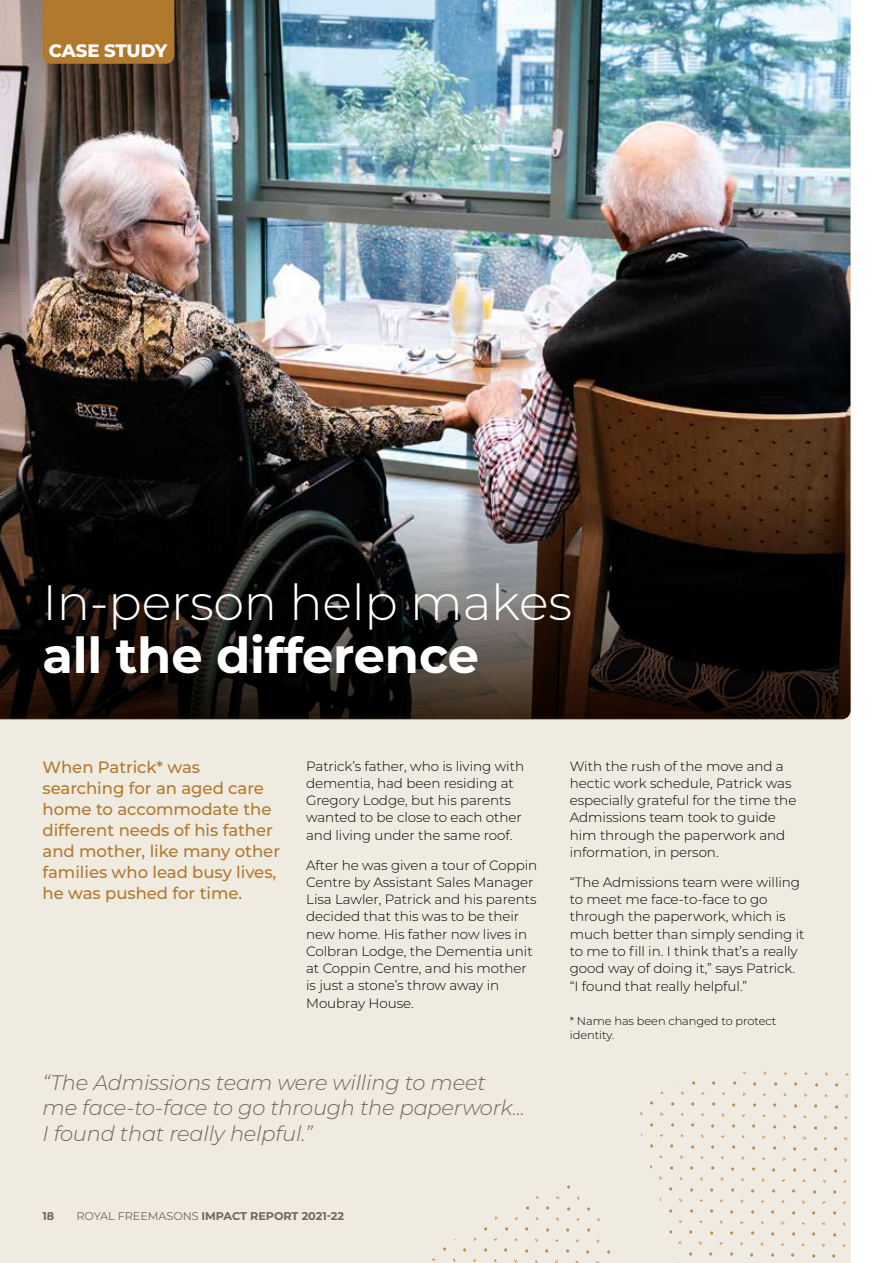
<style>
.page{position:relative;width:893px;height:1263px;background:#fff}
.page>*{position:absolute;margin:0;border:0;box-sizing:border-box;transform-origin:0 0}
.t1{font:300 49.5px "Montserrat";letter-spacing:-.005em;color:#fff}
.t2{font:700 49.5px "Montserrat";letter-spacing:-.005em;color:#fff}
.t3{font:italic 300 21px/25.5px "Montserrat";letter-spacing:-.01em;color:#726658}
.t4{font:800 18px "Montserrat";letter-spacing:-.015em;color:#fff}
.t5{font:500 16.5px/21px "Montserrat";letter-spacing:-.005em;color:#b1792e}
.t6{font:300 13.5px/17.2px "Montserrat";letter-spacing:-.005em;color:#000}
.t7{font:300 11.4px/13.5px "Montserrat";letter-spacing:-.005em;color:#000}
.t8{font:700 11.25px "Montserrat";letter-spacing:-.005em;color:#726658}
.s1{font-weight:400}
</style>
<div class="page">
<div style="left:0;top:0;width:850px;height:1263px;background:#efebe1"></div>
<img style="left:0;top:0;width:850px;height:500px">
<svg style="left:0;top:500px;width:850px;height:219px;background:#221c18"></svg>
<svg style="left:432px;top:1071px;width:417px;height:192px"></svg>
<div style="left:43px;top:0;width:131px;height:64px;background:#b1792e"></div>
<h3 class="t4" style="left:49px;top:37px;width:120px">CASE STUDY</h3>
<h1 class="t1" style="left:43px;top:569px;width:531px">In-person help makes</h1>
<h1 class="t2" style="left:43px;top:620px;width:438px">all the difference</h1>
<p class="t5" style="left:43px;top:756px;width:239px">When Patrick* was searching for an aged care home to accommodate the different needs of his father and mother, like many other families who lead busy lives, he was pushed for time.</p>
<p class="t6" style="left:306px;top:757px;width:219px">Patrick’s father, who is living with dementia, had been residing at<br>Gregory Lodge, but his parents wanted to be close to each other and living under the same roof.</p>
<p class="t6" style="left:306px;top:856px;width:233px">After he was given a tour of Coppin<br>Centre by Assistant Sales Manager<br>Lisa Lawler, Patrick and his parents decided that this was to be their new home. His father now lives in<br>Colbran Lodge, the Dementia unit at Coppin Centre, and his mother is just a stone’s throw away in<br>Moubray House.</p>
<h2 class="t3" style="left:43px;top:1069px;width:484px">“The Admissions team were willing to meet me face-to-face to go through the paperwork...<br>I found that really helpful.”</h2>
<p class="t8" style="left:43px;top:1208px;width:13px">18</p>
<p class="t8" style="left:77px;top:1208px;width:269px"><span class="s1">ROYAL FREEMASONS</span> IMPACT REPORT 2021-22</p>
<p class="t6" style="left:570px;top:757px;width:228px">With the rush of the move and a hectic work schedule, Patrick was especially grateful for the time the<br>Admissions team took to guide him through the paperwork and information, in person.</p>
<p class="t6" style="left:570px;top:873px;width:236px">“The Admissions team were willing to meet me face-to-face to go through the paperwork, which is much better than simply sending it to me to fill in. I think that’s a really good way of doing it,” says Patrick. “I found that really helpful.”</p>
<p class="t7" style="left:570px;top:1014px;width:208px">* Name has been changed to protect identity.</p>
</div>
